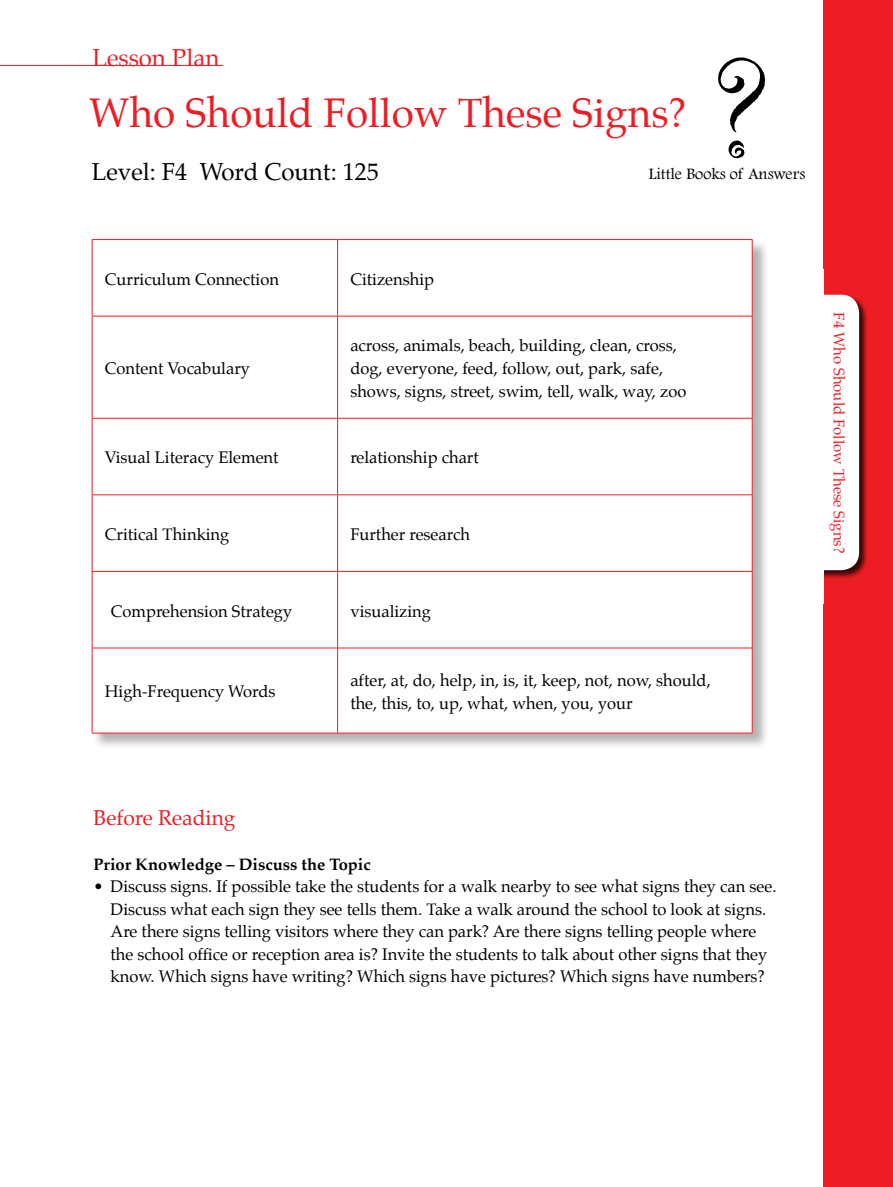
<style>
.page{position:relative;width:893px;height:1187px;background:#fff}
.page>*{position:absolute;margin:0;border:0;box-sizing:border-box;transform-origin:0 0}
.t1{font:150px "Party Let Plain";color:#000}
.t2{font:40.5px "Palatino";color:#ed1d24}
.t3{font:24px "Palatino";color:#000}
.t4{font:24px "Palatino";color:#ed1d24}
.t5{font:21px "Palatino";color:#ed1d24}
.t6{font:16.5px/22.5px "Palatino";color:#000}
.t7{font:700 16.5px "Palatino";color:#000}
.t8{font:16.5px "Footlight MT Light";color:#000}
.t9{font:15px "Palatino";color:#ed1d24}
</style>
<div class="page">
<div style="left:92px;top:239px;width:677px;height:511px;background:#000;opacity:.3"></div>
<svg style="left:93px;top:240px;width:244px;height:492px"></svg>
<svg style="left:338px;top:240px;width:414px;height:492px"></svg>
<hr style="left:92px;top:240px;width:1px;height:76px;background:#ed1d24">
<hr style="left:92px;top:316px;width:1px;height:102px;background:#ed1d24">
<hr style="left:92px;top:418px;width:1px;height:76px;background:#ed1d24">
<hr style="left:92px;top:495px;width:1px;height:76px;background:#ed1d24">
<hr style="left:92px;top:571px;width:1px;height:76px;background:#ed1d24">
<hr style="left:92px;top:648px;width:1px;height:84px;background:#ed1d24">
<hr style="left:92px;top:239px;width:246px;height:1px;background:#ed1d24">
<hr style="left:92px;top:316px;width:246px;height:1px;background:#ed1d24">
<hr style="left:92px;top:418px;width:246px;height:1px;background:#ed1d24">
<hr style="left:92px;top:494px;width:246px;height:1px;background:#ed1d24">
<hr style="left:92px;top:571px;width:246px;height:1px;background:#ed1d24">
<hr style="left:92px;top:647px;width:246px;height:1px;background:#ed1d24">
<hr style="left:337px;top:240px;width:1px;height:76px;background:#ed1d24">
<hr style="left:337px;top:316px;width:1px;height:102px;background:#ed1d24">
<hr style="left:337px;top:418px;width:1px;height:76px;background:#ed1d24">
<hr style="left:337px;top:495px;width:1px;height:76px;background:#ed1d24">
<hr style="left:337px;top:571px;width:1px;height:76px;background:#ed1d24">
<hr style="left:337px;top:648px;width:1px;height:84px;background:#ed1d24">
<hr style="left:338px;top:239px;width:415px;height:1px;background:#ed1d24">
<hr style="left:752px;top:240px;width:1px;height:76px;background:#ed1d24">
<hr style="left:752px;top:316px;width:1px;height:102px;background:#ed1d24">
<hr style="left:752px;top:418px;width:1px;height:76px;background:#ed1d24">
<hr style="left:752px;top:495px;width:1px;height:76px;background:#ed1d24">
<hr style="left:752px;top:571px;width:1px;height:76px;background:#ed1d24">
<hr style="left:752px;top:648px;width:1px;height:84px;background:#ed1d24">
<hr style="left:338px;top:316px;width:415px;height:1px;background:#ed1d24">
<hr style="left:338px;top:418px;width:415px;height:1px;background:#ed1d24">
<hr style="left:338px;top:494px;width:415px;height:1px;background:#ed1d24">
<hr style="left:338px;top:571px;width:415px;height:1px;background:#ed1d24">
<hr style="left:338px;top:647px;width:415px;height:1px;background:#ed1d24">
<hr style="left:92px;top:732px;width:246px;height:1px;background:#ed1d24">
<hr style="left:338px;top:732px;width:415px;height:1px;background:#ed1d24">
<div style="left:823px;top:0;width:70px;height:1186px;background:#ed1d24"></div>
<div style="left:773px;top:294px;width:95px;height:285px;background:#000;opacity:.75"></div>
<div style="left:773px;top:295px;width:86px;height:275px;background:#fff;border-radius:18px"></div>
<div style="left:774px;top:269px;width:49px;height:52px;background:#fff"></div>
<div style="left:774px;top:551px;width:49px;height:52px;background:#fff"></div>
<hr style="left:0;top:65px;width:223px;height:1px;background:#ed1d24">
<h3 class="t4" style="left:92px;top:37px;width:129px">Lesson Plan</h3>
<h1 class="t1" style="left:711px;top:17px;width:60px">?</h1>
<h2 class="t2" style="left:89px;top:80px;width:599px">Who Should Follow These Signs?</h2>
<h3 class="t3" style="left:92px;top:151px;width:288px">Level: F4 Word Count: 125</h3>
<p class="t8" style="left:649px;top:164px;width:158px">Little Books of Answers</p>
<p class="t6" style="left:105px;top:268px;width:176px">Curriculum Connection</p>
<p class="t6" style="left:350px;top:268px;width:85px">Citizenship</p>
<p class="t6" style="left:105px;top:357px;width:147px">Content Vocabulary</p>
<p class="t6" style="left:350px;top:334px;width:338px">across, animals, beach, building, clean, cross, dog, everyone, feed, follow, out, park, safe, shows, signs, street, swim, tell, walk, way, zoo</p>
<p class="t6" style="left:105px;top:446px;width:175px">Visual Literacy Element</p>
<p class="t6" style="left:350px;top:446px;width:130px">relationship chart</p>
<p class="t6" style="left:105px;top:523px;width:126px">Critical Thinking</p>
<p class="t6" style="left:350px;top:523px;width:121px">Further research</p>
<p class="t6" style="left:111px;top:599px;width:183px">Comprehension Strategy</p>
<p class="t6" style="left:350px;top:599px;width:82px">visualizing</p>
<p class="t6" style="left:105px;top:680px;width:172px">High-Frequency Words</p>
<p class="t6" style="left:350px;top:669px;width:362px">after, at, do, help, in, is, it, keep, not, now, should, the, this, to, up, what, when, you, your</p>
<p class="t9" style="left:851px;top:312px;width:242px;rotate:90deg">F4 Who Should Follow These Signs?</p>
<p class="t5" style="left:94px;top:800px;width:144px">Before Reading</p>
<p class="t7" style="left:94px;top:850px;width:279px">Prior Knowledge – Discuss the Topic</p>
<p class="t6" style="left:94px;top:875px;width:684px;text-align:center">• Discuss signs. If possible take the students for a walk nearby to see what signs they can see.<br>Discuss what each sign they see tells them. Take a walk around the school to look at signs.<br>Are there signs telling visitors where they can park? Are there signs telling people where<br>the school office or reception area is? Invite the students to talk about other signs that they know. Which signs have writing? Which signs have pictures? Which signs have numbers?</p>
</div>
